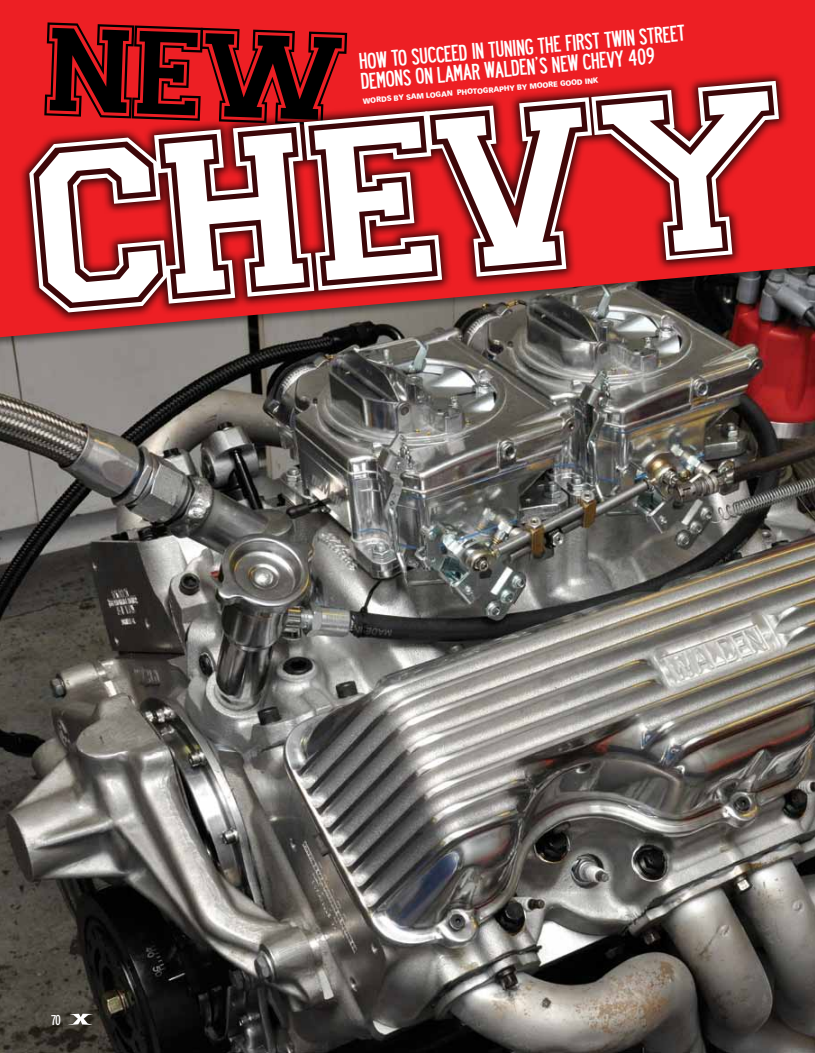
<style>
.page{position:relative;width:815px;height:1053px;background:#fff}
.page>*{position:absolute;margin:0;border:0;box-sizing:border-box;transform-origin:0 0}
.t1{font:241.25px "Varsity";color:#fff}
.t2{font:20px/20px "Roadway";color:#fff}
.t3{font:12.5px "Roadway";color:#fff}
.t4{font:900 7.5px "Vectora LH";color:#fff}
</style>
<div class="page">
<img style="left:0;top:360px;width:815px;height:692px">
<div style="left:0;top:0;width:815px;height:360px;background:#000;opacity:.5"></div>
<svg style="left:0;top:0;width:815px;height:337px;fill:#ed1f24"></svg>
<svg style="left:67px;top:1013px;width:26px;height:12px"></svg>
<div style="left:17px;top:8px;width:798px;height:314px;background:#000;opacity:.75"></div>
<div style="left:44px;top:21px;width:303px;height:105px;background:#ed1f24"></div>
<p class="t2" style="left:358px;top:50px;width:329px;rotate:-5deg">How to succeed in tuning the first twin Street<br>Demons on Lamar Walden’s new Chevy 409</p>
<p class="t4" style="left:362px;top:96px;width:238px;rotate:-5deg">Words by Sam Logan Photography by Moore Good Ink</p>
<h1 class="t1" style="left:13px;top:82px;width:772px;rotate:-5deg">CHEVY</h1>
<p class="t3" style="left:51px;top:1011px;width:11px">70</p>
</div>
